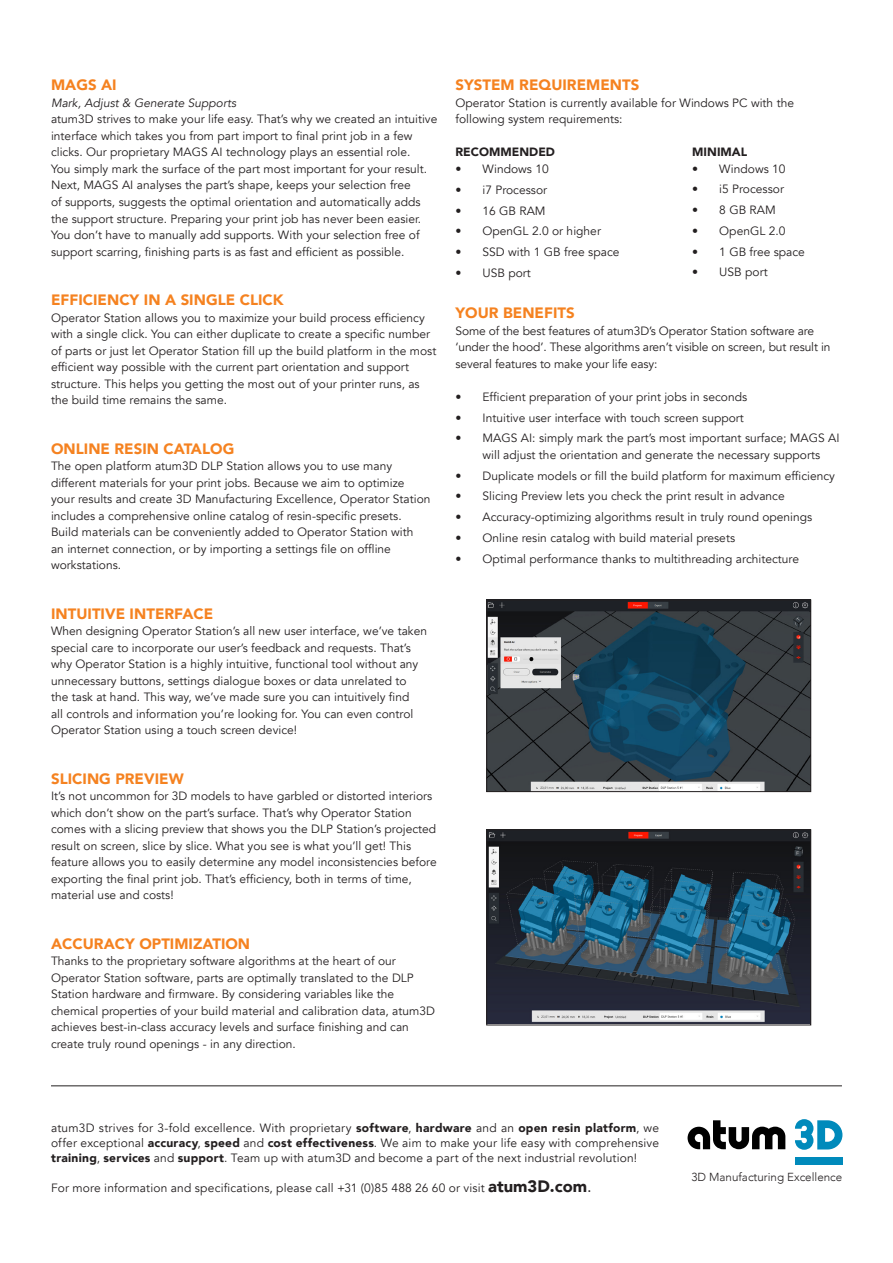
<style>
.page{position:relative;width:893px;height:1263px;background:#fff}
.page>*{position:absolute;margin:0;border:0;box-sizing:border-box;transform-origin:0 0}
.t1{font:900 15px "Avenir";color:#f58220}
.t2{font:12px/16.5px "Avenir";color:#231f20}
.t3{font:italic 12px "Avenir";color:#231f20}
.t4{font:900 12px "Avenir";color:#231f20}
.t5{font:300 11.7px "Avenir";color:#231f20}
.s1{font-weight:900}
.s2{font-weight:900;font-size:16.5px}
.s3{font-size:16.5px}
</style>
<div class="page">
<hr style="left:51px;top:1085px;width:791px;height:1px;background:#231f20">
<img style="left:488px;top:831px;width:321px;height:192px">
<div style="left:486px;top:829px;width:325px;height:196px;border:1px solid #231f20"></div>
<img style="left:488px;top:602px;width:321px;height:188px">
<div style="left:486px;top:600px;width:325px;height:192px;border:1px solid #231f20"></div>
<div style="left:795px;top:1157px;width:47px;height:8px;background:#008abb"></div>
<svg style="left:795px;top:1119px;width:47px;height:31px"></svg>
<svg style="left:688px;top:1120px;width:97px;height:29px"></svg>
<p class="t1" style="left:51px;top:72px;width:67px">MAGS AI</p>
<p class="t3" style="left:51px;top:96px;width:187px">Mark, Adjust &amp; Generate Supports</p>
<p class="t2" style="left:51px;top:111px;width:388px">atum3D strives to make your life easy. That’s why we created an intuitive interface which takes you from part import to final print job in a few clicks. Our proprietary MAGS AI technology plays an essential role.<br>You simply mark the surface of the part most important for your result.<br>Next, MAGS AI analyses the part’s shape, keeps your selection free<br>of supports, suggests the optimal orientation and automatically adds the support structure. Preparing your print job has never been easier.<br>You don’t have to manually add supports. With your selection free of support scarring, finishing parts is as fast and efficient as possible.</p>
<p class="t1" style="left:51px;top:287px;width:234px">EFFICIENCY IN A SINGLE CLICK</p>
<p class="t2" style="left:51px;top:309px;width:387px">Operator Station allows you to maximize your build process efficiency with a single click. You can either duplicate to create a specific number of parts or just let Operator Station fill up the build platform in the most efficient way possible with the current part orientation and support structure. This helps you getting the most out of your printer runs, as the build time remains the same.</p>
<p class="t1" style="left:51px;top:435px;width:185px">ONLINE RESIN CATALOG</p>
<p class="t2" style="left:51px;top:458px;width:381px">The open platform atum3D DLP Station allows you to use many different materials for your print jobs. Because we aim to optimize your results and create 3D Manufacturing Excellence, Operator Station includes a comprehensive online catalog of resin-specific presets.<br>Build materials can be conveniently added to Operator Station with<br>an internet connection, or by importing a settings file on offline workstations.</p>
<p class="t1" style="left:51px;top:600px;width:164px">INTUITIVE INTERFACE</p>
<p class="t2" style="left:51px;top:623px;width:378px">When designing Operator Station’s all new user interface, we’ve taken special care to incorporate our user’s feedback and requests. That’s why Operator Station is a highly intuitive, functional tool without any unnecessary buttons, settings dialogue boxes or data unrelated to<br>the task at hand. This way, we’ve made sure you can intuitively find<br>all controls and information you’re looking for. You can even control Operator Station using a touch screen device!</p>
<p class="t1" style="left:51px;top:765px;width:134px">SLICING PREVIEW</p>
<p class="t2" style="left:51px;top:788px;width:387px">It’s not uncommon for 3D models to have garbled or distorted interiors which don’t show on the part’s surface. That’s why Operator Station comes with a slicing preview that shows you the DLP Station’s projected result on screen, slice by slice. What you see is what you’ll get! This feature allows you to easily determine any model inconsistencies before exporting the final print job. That’s efficiency, both in terms of time, material use and costs!</p>
<p class="t1" style="left:51px;top:930px;width:201px">ACCURACY OPTIMIZATION</p>
<p class="t2" style="left:51px;top:953px;width:386px">Thanks to the proprietary software algorithms at the heart of our Operator Station software, parts are optimally translated to the DLP Station hardware and firmware. By considering variables like the chemical properties of your build material and calibration data, atum3D achieves best-in-class accuracy levels and surface finishing and can create truly round openings - in any direction.</p>
<p class="t1" style="left:455px;top:72px;width:185px">SYSTEM REQUIREMENTS</p>
<p class="t2" style="left:455px;top:95px;width:340px">Operator Station is currently available for Windows PC with the following system requirements:</p>
<p class="t4" style="left:455px;top:142px;width:101px">RECOMMENDED</p>
<p class="t2" style="left:455px;top:161px;width:95px">• Windows 10</p>
<p class="t2" style="left:455px;top:182px;width:93px">• i7 Processor</p>
<p class="t2" style="left:455px;top:202px;width:92px">• 16 GB RAM</p>
<p class="t2" style="left:455px;top:223px;width:147px">• OpenGL 2.0 or higher</p>
<p class="t2" style="left:455px;top:244px;width:166px">• SSD with 1 GB free space</p>
<p class="t2" style="left:455px;top:265px;width:77px">• USB port</p>
<p class="t1" style="left:455px;top:300px;width:121px">YOUR BENEFITS</p>
<p class="t2" style="left:455px;top:323px;width:377px">Some of the best features of atum3D’s Operator Station software are ‘under the hood’. These algorithms aren’t visible on screen, but result in several features to make your life easy:</p>
<p class="t2" style="left:455px;top:389px;width:293px">• Efficient preparation of your print jobs in seconds</p>
<p class="t2" style="left:455px;top:409px;width:290px">• Intuitive user interface with touch screen support</p>
<p class="t2" style="left:482px;top:430px;width:359px;text-indent:-27px">• MAGS AI: simply mark the part’s most important surface; MAGS AI will adjust the orientation and generate the necessary supports</p>
<p class="t2" style="left:455px;top:467px;width:381px">• Duplicate models or fill the build platform for maximum efficiency</p>
<p class="t2" style="left:455px;top:488px;width:331px">• Slicing Preview lets you check the print result in advance</p>
<p class="t2" style="left:455px;top:509px;width:358px">• Accuracy-optimizing algorithms result in truly round openings</p>
<p class="t2" style="left:455px;top:530px;width:281px">• Online resin catalog with build material presets</p>
<p class="t2" style="left:455px;top:550px;width:345px">• Optimal performance thanks to multithreading architecture</p>
<p class="t4" style="left:692px;top:142px;width:57px">MINIMAL</p>
<p class="t2" style="left:692px;top:160px;width:95px">• Windows 10</p>
<p class="t2" style="left:692px;top:181px;width:93px">• i5 Processor</p>
<p class="t2" style="left:692px;top:202px;width:85px">• 8 GB RAM</p>
<p class="t2" style="left:692px;top:223px;width:95px">• OpenGL 2.0</p>
<p class="t2" style="left:692px;top:243px;width:114px">• 1 GB free space</p>
<p class="t2" style="left:692px;top:264px;width:77px">• USB port</p>
<p class="t2" style="left:51px;top:1121px;width:610px;line-height:15px;text-align:justify">atum3D strives for 3-fold excellence. With proprietary <span class="s1">software</span>, <span class="s1">hardware</span> and an <span class="s1">open resin platform</span>, we offer exceptional <span class="s1">accuracy</span>, <span class="s1">speed</span> and <span class="s1">cost effectiveness</span>. We aim to make your life easy with comprehensive <span class="s1">training</span>, <span class="s1">services</span> and <span class="s1">support</span>. Team up with atum3D and become a part of the next industrial revolution!</p>
<p class="t2" style="left:51px;top:1180px;width:542px">For more information and specifications, please call +31 (0)85 488 26 60 or visit <span class="s2">atum3D.com</span><span class="s3">.</span></p>
<p class="t5" style="left:691px;top:1170px;width:152px">3D Manufacturing Excellence</p>
</div>
